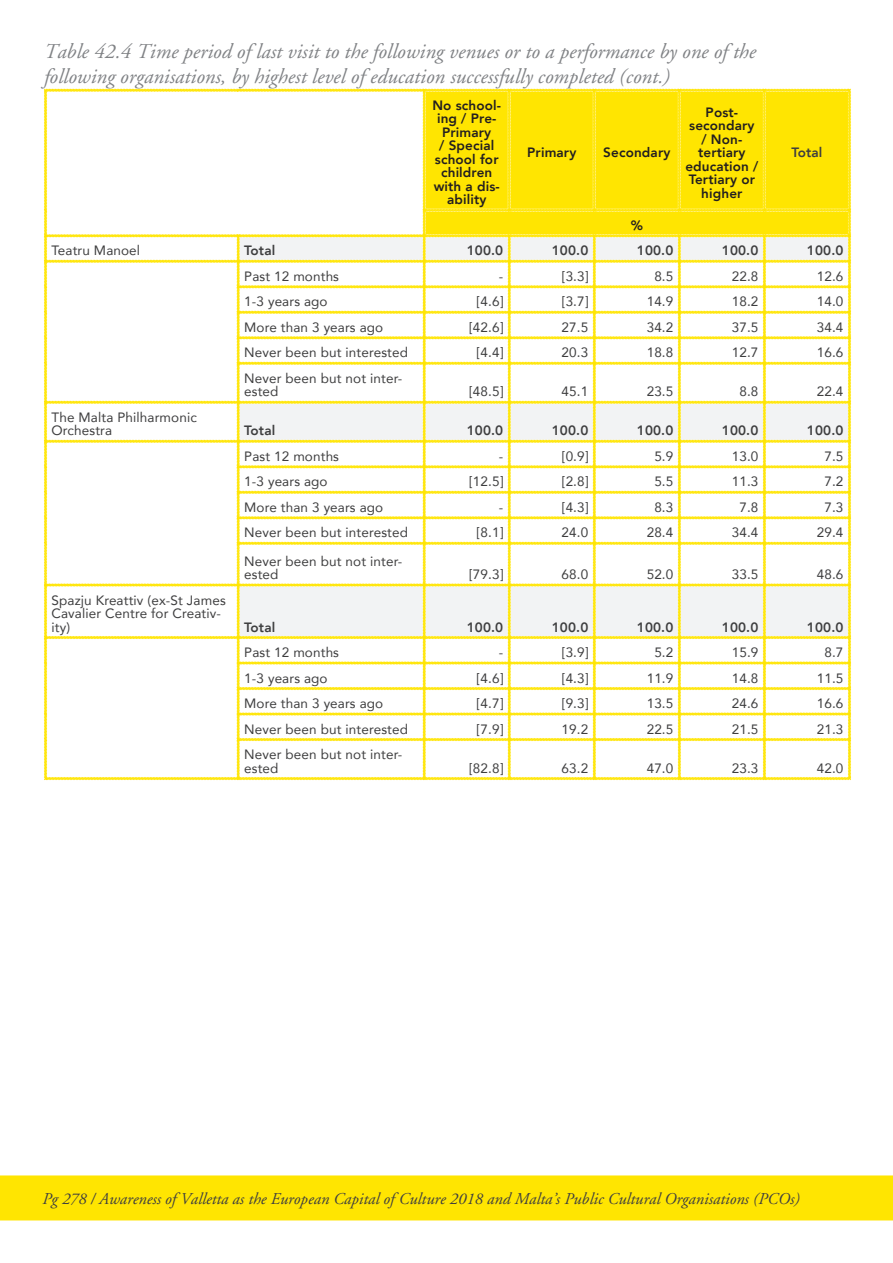
<style>
.page{position:relative;width:893px;height:1263px;background:#fff}
.page>*{position:absolute;margin:0;border:0;box-sizing:border-box;transform-origin:0 0}
.t1{font:21px/25.2px "A Gar Ital M";color:#808285}
.t2{font:16.5px "A Gar Ital M";color:#3e3e3f}
.t3{font:13.5px/13.5px "Avenir";letter-spacing:.01em;color:#3e3e3f}
.t4{font:800 13.5px/13.5px "Avenir";letter-spacing:.01em;color:#231f20;text-align:center}
.t5{font:800 13.5px "Avenir";letter-spacing:.01em;color:#3e3e3f}
</style>
<div class="page">
<div style="left:0;top:1175px;width:893px;height:45px;background:#ffe501"></div>
<svg style="left:44px;top:88px;width:807px;height:693px"></svg>
<h1 class="t1" style="left:44px;top:39px;width:714px">Table 42.4 Time period of last visit to the following venues or to a performance by one of the following organisations, by highest level of education successfully completed (cont.)</h1>
<p class="t4" style="left:432px;top:97px;width:70px">No school&shy;ing / Pre-<br>Primary<br>/ Special school for children with a dis&shy;ability</p>
<p class="t4" style="left:685px;top:104px;width:75px">Post&shy;secondary / Non&shy;tertiary education /<br>Tertiary or higher</p>
<p class="t4" style="left:527px;top:145px;width:51px">Primary</p>
<p class="t4" style="left:603px;top:145px;width:69px">Secondary</p>
<p class="t4" style="left:631px;top:217px;width:14px">%</p>
<p class="t5" style="left:791px;top:140px;width:33px">Total</p>
<p class="t3" style="left:52px;top:243px;width:90px">Teatru Manoel</p>
<p class="t5" style="left:244px;top:238px;width:33px">Total</p>
<p class="t5" style="left:467px;top:238px;width:38px">100.0</p>
<p class="t5" style="left:552px;top:238px;width:38px">100.0</p>
<p class="t5" style="left:637px;top:238px;width:38px">100.0</p>
<p class="t5" style="left:722px;top:238px;width:38px">100.0</p>
<p class="t5" style="left:807px;top:238px;width:38px">100.0</p>
<p class="t3" style="left:244px;top:269px;width:96px">Past 12 months</p>
<p class="t3" style="left:499px;top:269px;width:6px">-</p>
<p class="t3" style="left:562px;top:269px;width:28px">[3.3]</p>
<p class="t3" style="left:654px;top:269px;width:21px">8.5</p>
<p class="t3" style="left:732px;top:269px;width:28px">22.8</p>
<p class="t3" style="left:817px;top:269px;width:28px">12.6</p>
<p class="t3" style="left:244px;top:294px;width:85px">1-3 years ago</p>
<p class="t3" style="left:477px;top:294px;width:28px">[4.6]</p>
<p class="t3" style="left:562px;top:294px;width:28px">[3.7]</p>
<p class="t3" style="left:647px;top:294px;width:28px">14.9</p>
<p class="t3" style="left:732px;top:294px;width:28px">18.2</p>
<p class="t3" style="left:817px;top:294px;width:28px">14.0</p>
<p class="t3" style="left:244px;top:320px;width:141px">More than 3 years ago</p>
<p class="t3" style="left:469px;top:320px;width:35px">[42.6]</p>
<p class="t3" style="left:562px;top:320px;width:28px">27.5</p>
<p class="t3" style="left:647px;top:320px;width:28px">34.2</p>
<p class="t3" style="left:732px;top:320px;width:28px">37.5</p>
<p class="t3" style="left:817px;top:320px;width:28px">34.4</p>
<p class="t3" style="left:244px;top:345px;width:165px">Never been but interested</p>
<p class="t3" style="left:477px;top:345px;width:28px">[4.4]</p>
<p class="t3" style="left:562px;top:345px;width:28px">20.3</p>
<p class="t3" style="left:647px;top:345px;width:28px">18.8</p>
<p class="t3" style="left:732px;top:345px;width:28px">12.7</p>
<p class="t3" style="left:817px;top:345px;width:28px">16.6</p>
<p class="t3" style="left:244px;top:371px;width:160px">Never been but not inter&shy;ested</p>
<p class="t3" style="left:469px;top:384px;width:35px">[48.5]</p>
<p class="t3" style="left:562px;top:384px;width:28px">45.1</p>
<p class="t3" style="left:647px;top:384px;width:28px">23.5</p>
<p class="t3" style="left:739px;top:384px;width:21px">8.8</p>
<p class="t3" style="left:817px;top:384px;width:28px">22.4</p>
<p class="t3" style="left:52px;top:410px;width:147px">The Malta Philharmonic<br>Orchestra</p>
<p class="t3" style="left:52px;top:593px;width:176px">Spazju Kreattiv (ex-St James<br>Cavalier Centre for Creativ&shy;ity)</p>
<p class="t5" style="left:244px;top:418px;width:33px">Total</p>
<p class="t5" style="left:467px;top:418px;width:38px">100.0</p>
<p class="t5" style="left:552px;top:418px;width:38px">100.0</p>
<p class="t5" style="left:637px;top:418px;width:38px">100.0</p>
<p class="t5" style="left:722px;top:418px;width:38px">100.0</p>
<p class="t5" style="left:807px;top:418px;width:38px">100.0</p>
<p class="t3" style="left:244px;top:449px;width:96px">Past 12 months</p>
<p class="t3" style="left:499px;top:449px;width:6px">-</p>
<p class="t3" style="left:562px;top:449px;width:28px">[0.9]</p>
<p class="t3" style="left:654px;top:449px;width:21px">5.9</p>
<p class="t3" style="left:732px;top:449px;width:28px">13.0</p>
<p class="t3" style="left:824px;top:449px;width:21px">7.5</p>
<p class="t3" style="left:244px;top:474px;width:85px">1-3 years ago</p>
<p class="t3" style="left:469px;top:474px;width:35px">[12.5]</p>
<p class="t3" style="left:562px;top:474px;width:28px">[2.8]</p>
<p class="t3" style="left:654px;top:474px;width:21px">5.5</p>
<p class="t3" style="left:732px;top:474px;width:28px">11.3</p>
<p class="t3" style="left:824px;top:474px;width:21px">7.2</p>
<p class="t3" style="left:244px;top:500px;width:141px">More than 3 years ago</p>
<p class="t3" style="left:499px;top:500px;width:6px">-</p>
<p class="t3" style="left:562px;top:500px;width:28px">[4.3]</p>
<p class="t3" style="left:654px;top:500px;width:21px">8.3</p>
<p class="t3" style="left:739px;top:500px;width:21px">7.8</p>
<p class="t3" style="left:824px;top:500px;width:21px">7.3</p>
<p class="t3" style="left:244px;top:525px;width:165px">Never been but interested</p>
<p class="t3" style="left:477px;top:525px;width:28px">[8.1]</p>
<p class="t3" style="left:562px;top:525px;width:28px">24.0</p>
<p class="t3" style="left:647px;top:525px;width:28px">28.4</p>
<p class="t3" style="left:732px;top:525px;width:28px">34.4</p>
<p class="t3" style="left:817px;top:525px;width:28px">29.4</p>
<p class="t3" style="left:244px;top:554px;width:160px">Never been but not inter&shy;ested</p>
<p class="t3" style="left:469px;top:567px;width:35px">[79.3]</p>
<p class="t3" style="left:562px;top:567px;width:28px">68.0</p>
<p class="t3" style="left:647px;top:567px;width:28px">52.0</p>
<p class="t3" style="left:732px;top:567px;width:28px">33.5</p>
<p class="t3" style="left:817px;top:567px;width:28px">48.6</p>
<p class="t5" style="left:244px;top:614px;width:33px">Total</p>
<p class="t5" style="left:467px;top:614px;width:38px">100.0</p>
<p class="t5" style="left:552px;top:614px;width:38px">100.0</p>
<p class="t5" style="left:637px;top:614px;width:38px">100.0</p>
<p class="t5" style="left:722px;top:614px;width:38px">100.0</p>
<p class="t5" style="left:807px;top:614px;width:38px">100.0</p>
<p class="t3" style="left:244px;top:645px;width:96px">Past 12 months</p>
<p class="t3" style="left:499px;top:645px;width:6px">-</p>
<p class="t3" style="left:562px;top:645px;width:28px">[3.9]</p>
<p class="t3" style="left:654px;top:645px;width:21px">5.2</p>
<p class="t3" style="left:732px;top:645px;width:28px">15.9</p>
<p class="t3" style="left:824px;top:645px;width:21px">8.7</p>
<p class="t3" style="left:244px;top:671px;width:85px">1-3 years ago</p>
<p class="t3" style="left:477px;top:671px;width:28px">[4.6]</p>
<p class="t3" style="left:562px;top:671px;width:28px">[4.3]</p>
<p class="t3" style="left:647px;top:671px;width:28px">11.9</p>
<p class="t3" style="left:732px;top:671px;width:28px">14.8</p>
<p class="t3" style="left:817px;top:671px;width:28px">11.5</p>
<p class="t3" style="left:244px;top:696px;width:141px">More than 3 years ago</p>
<p class="t3" style="left:477px;top:696px;width:28px">[4.7]</p>
<p class="t3" style="left:562px;top:696px;width:28px">[9.3]</p>
<p class="t3" style="left:647px;top:696px;width:28px">13.5</p>
<p class="t3" style="left:732px;top:696px;width:28px">24.6</p>
<p class="t3" style="left:817px;top:696px;width:28px">16.6</p>
<p class="t3" style="left:244px;top:722px;width:165px">Never been but interested</p>
<p class="t3" style="left:477px;top:722px;width:28px">[7.9]</p>
<p class="t3" style="left:562px;top:722px;width:28px">19.2</p>
<p class="t3" style="left:647px;top:722px;width:28px">22.5</p>
<p class="t3" style="left:732px;top:722px;width:28px">21.5</p>
<p class="t3" style="left:817px;top:722px;width:28px">21.3</p>
<p class="t3" style="left:244px;top:747px;width:160px">Never been but not inter&shy;ested</p>
<p class="t3" style="left:469px;top:761px;width:35px">[82.8]</p>
<p class="t3" style="left:562px;top:761px;width:28px">63.2</p>
<p class="t3" style="left:647px;top:761px;width:28px">47.0</p>
<p class="t3" style="left:732px;top:761px;width:28px">23.3</p>
<p class="t3" style="left:817px;top:761px;width:28px">42.0</p>
<p class="t2" style="left:43px;top:1190px;width:759px">Pg 278 / Awareness of Valletta as the European Capital of Culture 2018 and Malta’s Public Cultural Organisations (PCOs)</p>
</div>
